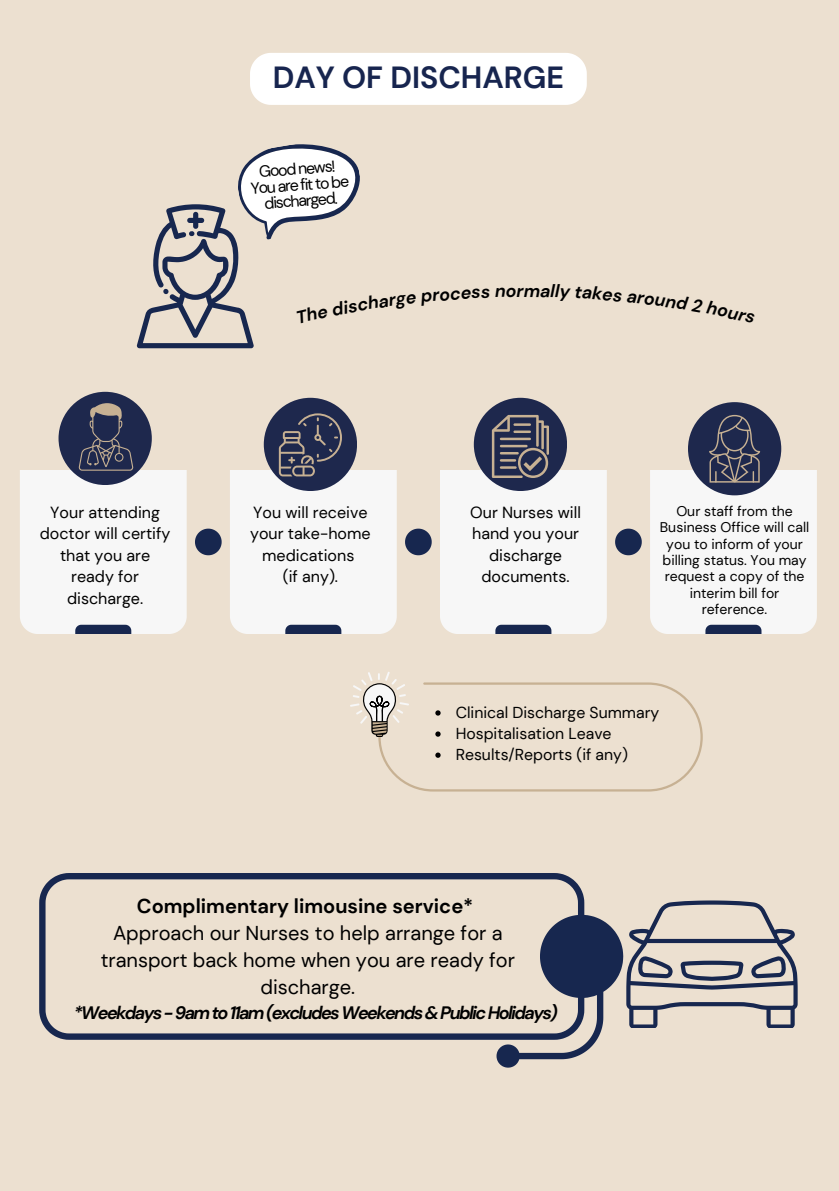
<style>
.page{position:relative;width:839px;height:1191px;background:#fff}
.page>*{position:absolute;margin:0;border:0;box-sizing:border-box;transform-origin:0 0}
.t1{font:700 30.6px "DM Sans";color:#17254f}
.t2{font:20px/27px "DM Sans";color:#000;text-align:center}
.t3{font:italic 700 18px "DM Sans";letter-spacing:-.09em;color:#000}
.t4{font:italic 700 17.8px "DM Sans";color:#000}
.t5{font:16px/21.4px "DM Sans";color:#000;text-align:center}
.t6{font:15.8px "DM Sans";color:#000}
.t7{font:14px/16.4px "DM Sans";color:#000;text-align:center}
.s1{font-weight:700}
</style>
<div class="page">
<div style="left:0;top:0;width:838px;height:1190px;background:#ece0d0"></div>
<div style="left:250px;top:53px;width:336px;height:52px;background:#fff"></div>
<svg style="left:405px;top:529px;width:26px;height:26px"></svg>
<svg style="left:195px;top:529px;width:27px;height:26px"></svg>
<svg style="left:615px;top:529px;width:26px;height:26px"></svg>
<div style="left:474px;top:398px;width:93px;height:93px;background:#1e284d;border-radius:50%"></div>
<div style="left:688px;top:402px;width:93px;height:93px;background:#1e284d;border-radius:50%"></div>
<div style="left:264px;top:398px;width:93px;height:93px;background:#1e284d;border-radius:50%"></div>
<div style="left:58px;top:392px;width:94px;height:93px;background:#1e284d;border-radius:50%"></div>
<svg style="left:20px;top:403px;width:167px;height:231px"></svg>
<svg style="left:230px;top:413px;width:167px;height:221px"></svg>
<svg style="left:440px;top:415px;width:166px;height:219px"></svg>
<svg style="left:650px;top:415px;width:166px;height:219px"></svg>
<svg style="left:39px;top:873px;width:584px;height:195px"></svg>
<svg style="left:626px;top:900px;width:171px;height:128px"></svg>
<svg style="left:350px;top:672px;width:352px;height:120px"></svg>
<svg style="left:137px;top:144px;width:223px;height:204px"></svg>
<p class="t1" style="left:273px;top:58px;width:293px">DAY OF DISCHARGE</p>
<p class="t5" style="left:249px;top:164px;width:100px;line-height:16px;rotate:-4deg">Good news!<br>You are fit to be discharged.</p>
<p class="t4" style="left:516px;top:279px;width:25px">rm</p>
<h1 class="t5" style="left:40px;top:502px;width:132px">Your attending doctor will certify that you are ready for discharge.</h1>
<p class="t7" style="left:660px;top:503px;width:151px">Our staff from the<br>Business Office will call you to inform of your billing status. You may request a copy of the interim bill for reference.</p>
<p class="t5" style="left:250px;top:502px;width:122px">You will receive your take-home medications<br>(if any).</p>
<h4 class="t5" style="left:470px;top:502px;width:112px">Our Nurses will hand you your discharge documents.</h4>
<h3 class="t6" style="left:455px;top:703px;width:205px">Clinical Discharge Summary</h3>
<p class="t6" style="left:455px;top:724px;width:157px">Hospitalisation Leave</p>
<p class="t6" style="left:455px;top:745px;width:174px">Results/Reports (if any)</p>
<p class="t2" style="left:101px;top:893px;width:416px"><span class="s1">Complimentary limousine service*<br></span>Approach our Nurses to help arrange for a transport back home when you are ready for discharge.</p>
<p class="t3" style="left:74px;top:1001px;width:485px">*Weekdays - 9am to 11am (excludes Weekends &amp; Public Holidays)</p>
</div>
